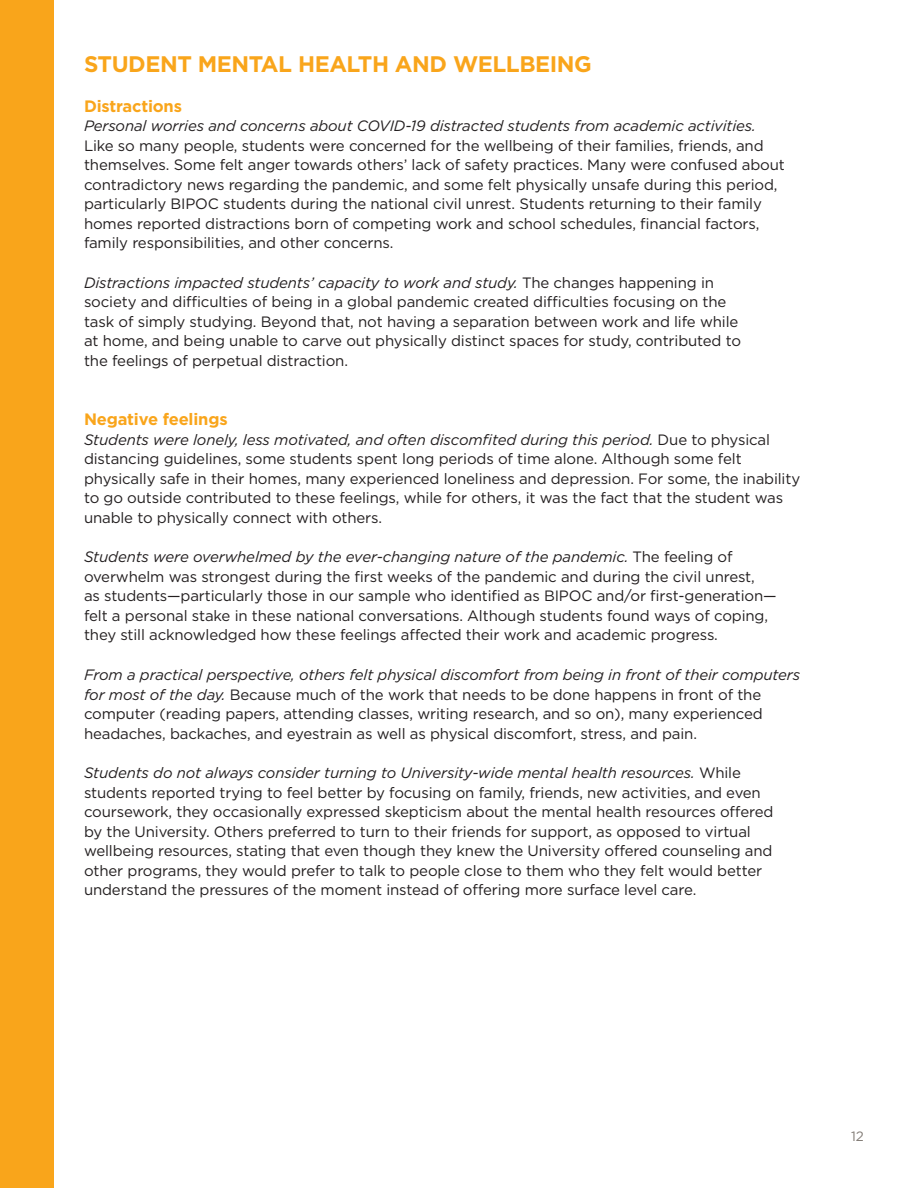
<style>
.page{position:relative;width:918px;height:1188px;background:#fff}
.page>*{position:absolute;margin:0;border:0;box-sizing:border-box;transform-origin:0 0}
.Maroon_Header{font:700 22.5px "Gotham";letter-spacing:-.02em;color:#f9a51b}
.Maroon_subhead{font:700 16.5px "Gotham";letter-spacing:-.01em;color:#f9a51b}
.Body_Copy_10_13{font:15px/19.5px "Gotham";letter-spacing:-.01em;color:#231f20}
.t1{font:13.5px "Gotham";color:#817b75}
.s1{font-style:italic}
</style>
<div class="page">
<div style="left:0;top:0;width:54px;height:1188px;background:#f9a51b"></div>
<p class="Maroon_Header" style="left:84px;top:49px;width:509px">STUDENT MENTAL HEALTH AND WELLBEING</p>
<p class="Maroon_subhead" style="left:84px;top:95px;width:100px">Distractions</p>
<p class="Body_Copy_10_13" style="left:84px;top:116px;width:702px"><span class="s1">Personal worries and concerns about COVID-19 distracted students from academic activities.<br></span>Like so many people, students were concerned for the wellbeing of their families, friends, and themselves. Some felt anger towards others’ lack of safety practices. Many were confused about contradictory news regarding the pandemic, and some felt physically unsafe during this period, particularly BIPOC students during the national civil unrest. Students returning to their family homes reported distractions born of competing work and school schedules, financial factors, family responsibilities, and other concerns.</p>
<p class="Body_Copy_10_13" style="left:84px;top:273px;width:659px"><span class="s1">Distractions impacted students’ capacity to work and study.</span> The changes happening in society and difficulties of being in a global pandemic created difficulties focusing on the task of simply studying. Beyond that, not having a separation between work and life while at home, and being unable to carve out physically distinct spaces for study, contributed to the feelings of perpetual distraction.</p>
<p class="Maroon_subhead" style="left:84px;top:408px;width:145px">Negative feelings</p>
<p class="Body_Copy_10_13" style="left:84px;top:429px;width:718px"><span class="s1">Students were lonely, less motivated, and often discomfited during this period.</span> Due to physical distancing guidelines, some students spent long periods of time alone. Although some felt physically safe in their homes, many experienced loneliness and depression. For some, the inability to go outside contributed to these feelings, while for others, it was the fact that the student was unable to physically connect with others.</p>
<p class="Body_Copy_10_13" style="left:84px;top:547px;width:694px"><span class="s1">Students were overwhelmed by the ever-changing nature of the pandemic.</span> The feeling of overwhelm was strongest during the first weeks of the pandemic and during the civil unrest,<br>as students—particularly those in our sample who identified as BIPOC and/or first-generation— felt a personal stake in these national conversations. Although students found ways of coping, they still acknowledged how these feelings affected their work and academic progress.</p>
<p class="Body_Copy_10_13" style="left:84px;top:665px;width:718px"><span class="s1">From a practical perspective, others felt physical discomfort from being in front of their computers for most of the day.</span> Because much of the work that needs to be done happens in front of the computer (reading papers, attending classes, writing research, and so on), many experienced headaches, backaches, and eyestrain as well as physical discomfort, stress, and pain.</p>
<p class="Body_Copy_10_13" style="left:84px;top:763px;width:691px"><span class="s1">Students do not always consider turning to University-wide mental health resources.</span> While students reported trying to feel better by focusing on family, friends, new activities, and even coursework, they occasionally expressed skepticism about the mental health resources offered by the University. Others preferred to turn to their friends for support, as opposed to virtual wellbeing resources, stating that even though they knew the University offered counseling and other programs, they would prefer to talk to people close to them who they felt would better understand the pressures of the moment instead of offering more surface level care.</p>
<p class="t1" style="left:851px;top:1128px;width:14px">12</p>
</div>
